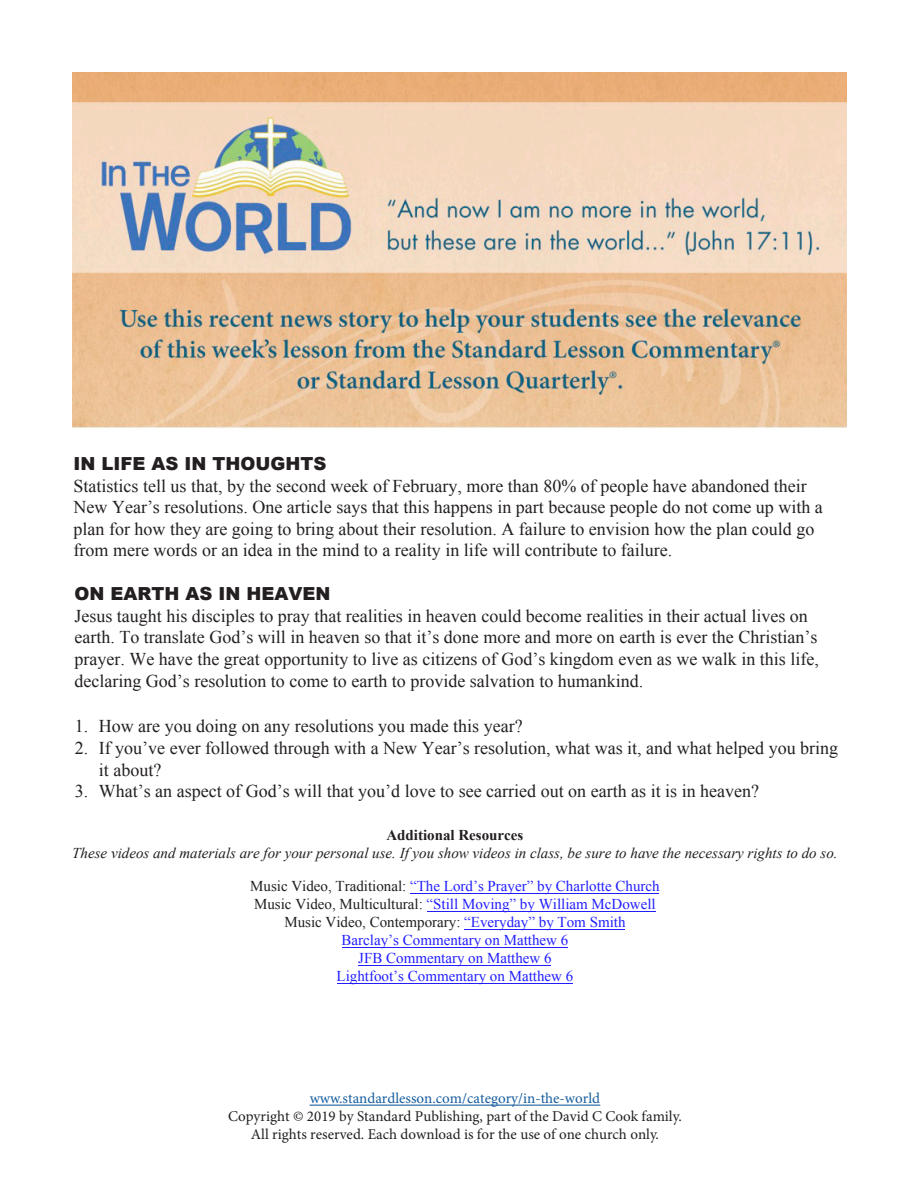
<style>
.page{position:relative;width:918px;height:1188px;background:#fff}
.page>*{position:absolute;margin:0;border:0;box-sizing:border-box;transform-origin:0 0}
.t1{font:18px/21.6px "Times New Roman";color:#231f20}
.t2{font:900 18px "Arial";color:#231f20}
.t3{font:15px/18px "Times New Roman";color:#221eff;text-align:center}
.t4{font:15px/18px "Minion Pro";color:#231f20;text-align:center}
.t5{font:italic 15px "Times New Roman";color:#221e1f}
.t6{font:15px "Minion Pro";color:#175d9e}
.t7{font:700 15px "Times New Roman";color:#221e1f}
.s1{font-family:"Arial";font-weight:900}
.s2{color:#221e1f}
</style>
<div class="page">
<img style="left:72px;top:72px;width:774px;height:356px">
<hr style="left:310px;top:1105px;width:290px;height:1px;background:#175d9e">
<hr style="left:337px;top:983px;width:236px;height:1px;background:#221eff">
<hr style="left:359px;top:965px;width:192px;height:1px;background:#221eff">
<hr style="left:342px;top:947px;width:226px;height:1px;background:#221eff">
<hr style="left:465px;top:929px;width:160px;height:1px;background:#221eff">
<hr style="left:427px;top:911px;width:228px;height:1px;background:#221eff">
<hr style="left:411px;top:893px;width:248px;height:1px;background:#221eff">
<p class="t1" style="left:74px;top:453px;width:751px"><span class="s1">IN LIFE AS IN THOUGHTS<br></span>Statistics tell us that, by the second week of February, more than 80% of people have abandoned their New Year’s resolutions. One article says that this happens in part because people do not come up with a plan for how they are going to bring about their resolution. A failure to envision how the plan could go from mere words or an idea in the mind to a reality in life will contribute to failure.</p>
<p class="t2" style="left:74px;top:581px;width:258px">ON EARTH AS IN HEAVEN</p>
<p class="t1" style="left:74px;top:605px;width:746px">Jesus taught his disciples to pray that realities in heaven could become realities in their actual lives on earth. To translate God’s will in heaven so that it’s done more and more on earth is ever the Christian’s prayer. We have the great opportunity to live as citizens of God’s kingdom even as we walk in this life, declaring God’s resolution to come to earth to provide salvation to humankind.</p>
<p class="t1" style="left:75px;top:715px;width:449px">1. How are you doing on any resolutions you made this year?</p>
<p class="t1" style="left:99px;top:737px;width:741px;text-indent:-24px">2. If you’ve ever followed through with a New Year’s resolution, what was it, and what helped you bring it about?</p>
<p class="t1" style="left:75px;top:780px;width:686px">3. What’s an aspect of God’s will that you’d love to see carried out on earth as it is in heaven?</p>
<p class="t7" style="left:386px;top:824px;width:139px">Additional Resources</p>
<p class="t5" style="left:72px;top:842px;width:767px">These videos and materials are for your personal use. If you show videos in class, be sure to have the necessary rights to do so.</p>
<p class="t3" style="left:250px;top:876px;width:411px"><span class="s2">Music Video, Traditional:</span> “The Lord’s Prayer” by Charlotte Church <span class="s2">Music Video, Multicultural:</span> “Still Moving” by William McDowell <span class="s2">Music Video, Contemporary:</span> “Everyday” by Tom Smith<br>Barclay’s Commentary on Matthew 6<br>JFB Commentary on Matthew 6<br>Lightfoot’s Commentary on Matthew 6</p>
<p class="t6" style="left:310px;top:1088px;width:292px">www.standardlesson.com/category/in-the-world</p>
<p class="t4" style="left:228px;top:1107px;width:455px">Copyright © 2019 by Standard Publishing, part of the David C Cook family.<br>All rights reserved. Each download is for the use of one church only.</p>
</div>
